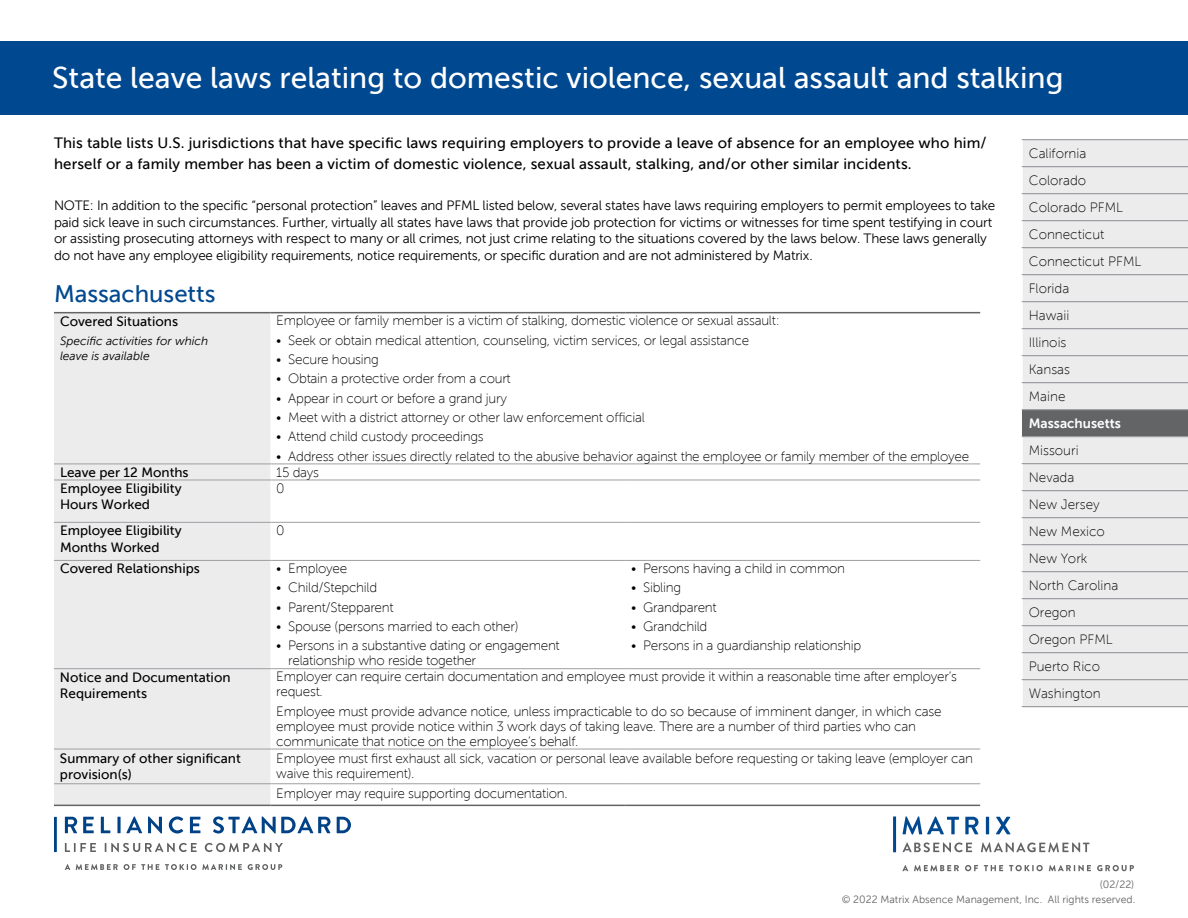
<style>
.page{position:relative;width:1188px;height:918px;background:#fff}
.page>*{position:absolute;margin:0;border:0;box-sizing:border-box;transform-origin:0 0}
.t1{font:30px "Museo Sans 500";color:#fff}
.t2{font:24px "Museo Sans 500";color:#004990}
.t3{font:15px/21px "Museo Sans 500";letter-spacing:.01em;color:#000}
.t4{font:13.5px/15px "Museo Sans 100";letter-spacing:-.02em;color:#000}
.t5{font:13.5px/16.5px "Museo Sans 300";letter-spacing:-.015em;color:#000}
.t6{font:13.5px/16.5px "Museo Sans 500";color:#000}
.t7{font:13.5px/27px "Museo Sans 100";color:#000}
.t8{font:13.5px "Museo Sans 700";color:#fff}
.t9{font:italic 12px/15px "Museo Sans 300";color:#000}
.t10{font:10.5px/15px "Museo Sans 300";color:#636466;text-align:right}
</style>
<div class="page">
<svg style="left:981px;top:842px;width:108px;height:10px"></svg>
<svg style="left:902px;top:842px;width:70px;height:10px"></svg>
<svg style="left:903px;top:816px;width:108px;height:19px"></svg>
<hr style="left:893px;top:816px;width:3px;height:36px;background:#004990">
<svg style="left:902px;top:865px;width:6px;height:6px"></svg>
<svg style="left:914px;top:865px;width:45px;height:6px"></svg>
<svg style="left:965px;top:865px;width:13px;height:6px"></svg>
<svg style="left:984px;top:865px;width:19px;height:6px"></svg>
<svg style="left:1009px;top:865px;width:34px;height:6px"></svg>
<svg style="left:1049px;top:865px;width:42px;height:6px"></svg>
<svg style="left:1097px;top:865px;width:37px;height:6px"></svg>
<svg style="left:65px;top:843px;width:218px;height:9px"></svg>
<svg style="left:213px;top:816px;width:138px;height:17px"></svg>
<svg style="left:65px;top:816px;width:135px;height:18px"></svg>
<hr style="left:54px;top:817px;width:3px;height:35px;background:#004285">
<svg style="left:65px;top:864px;width:5px;height:6px"></svg>
<svg style="left:76px;top:864px;width:42px;height:6px"></svg>
<svg style="left:124px;top:864px;width:35px;height:6px"></svg>
<svg style="left:165px;top:864px;width:77px;height:6px"></svg>
<svg style="left:248px;top:864px;width:34px;height:6px"></svg>
<div style="left:0;top:41px;width:1188px;height:73px;background:#004990"></div>
<div style="left:54px;top:313px;width:216px;height:492px;background:#ececed"></div>
<hr style="left:54px;top:312px;width:216px;height:1px;background:#636466">
<hr style="left:270px;top:312px;width:355px;height:1px;background:#636466">
<hr style="left:625px;top:312px;width:355px;height:1px;background:#636466">
<hr style="left:54px;top:805px;width:216px;height:1px;background:#636466">
<hr style="left:270px;top:805px;width:355px;height:1px;background:#636466">
<hr style="left:625px;top:805px;width:355px;height:1px;background:#636466">
<hr style="left:54px;top:464px;width:216px;height:1px;background:#9d9fa2">
<hr style="left:270px;top:464px;width:355px;height:1px;background:#9d9fa2">
<hr style="left:625px;top:464px;width:355px;height:1px;background:#9d9fa2">
<hr style="left:54px;top:480px;width:216px;height:1px;background:#9d9fa2">
<hr style="left:270px;top:480px;width:355px;height:1px;background:#9d9fa2">
<hr style="left:625px;top:480px;width:355px;height:1px;background:#9d9fa2">
<hr style="left:54px;top:522px;width:216px;height:1px;background:#9d9fa2">
<hr style="left:270px;top:522px;width:355px;height:1px;background:#9d9fa2">
<hr style="left:625px;top:522px;width:355px;height:1px;background:#9d9fa2">
<hr style="left:54px;top:560px;width:216px;height:1px;background:#9d9fa2">
<hr style="left:270px;top:560px;width:355px;height:1px;background:#9d9fa2">
<hr style="left:625px;top:560px;width:355px;height:1px;background:#9d9fa2">
<hr style="left:54px;top:668px;width:216px;height:1px;background:#9d9fa2">
<hr style="left:270px;top:668px;width:355px;height:1px;background:#9d9fa2">
<hr style="left:625px;top:668px;width:355px;height:1px;background:#9d9fa2">
<hr style="left:54px;top:749px;width:216px;height:1px;background:#9d9fa2">
<hr style="left:270px;top:749px;width:355px;height:1px;background:#9d9fa2">
<hr style="left:625px;top:749px;width:355px;height:1px;background:#9d9fa2">
<hr style="left:54px;top:783px;width:216px;height:1px;background:#9d9fa2">
<hr style="left:270px;top:783px;width:355px;height:1px;background:#9d9fa2">
<hr style="left:625px;top:783px;width:355px;height:1px;background:#9d9fa2">
<div style="left:1023px;top:140px;width:165px;height:566px;background:#ececed"></div>
<div style="left:1023px;top:410px;width:165px;height:27px;background:#636466"></div>
<hr style="left:1022px;top:139px;width:166px;height:1px;background:#9d9fa2">
<hr style="left:1022px;top:166px;width:166px;height:1px;background:#9d9fa2">
<hr style="left:1022px;top:193px;width:166px;height:1px;background:#9d9fa2">
<hr style="left:1022px;top:220px;width:166px;height:1px;background:#9d9fa2">
<hr style="left:1022px;top:247px;width:166px;height:1px;background:#9d9fa2">
<hr style="left:1022px;top:274px;width:166px;height:1px;background:#9d9fa2">
<hr style="left:1022px;top:301px;width:166px;height:1px;background:#9d9fa2">
<hr style="left:1022px;top:328px;width:166px;height:1px;background:#9d9fa2">
<hr style="left:1022px;top:355px;width:166px;height:1px;background:#9d9fa2">
<hr style="left:1022px;top:382px;width:166px;height:1px;background:#9d9fa2">
<hr style="left:1022px;top:409px;width:166px;height:1px;background:#9d9fa2">
<hr style="left:1022px;top:436px;width:166px;height:1px;background:#9d9fa2">
<hr style="left:1022px;top:463px;width:166px;height:1px;background:#9d9fa2">
<hr style="left:1022px;top:490px;width:166px;height:1px;background:#9d9fa2">
<hr style="left:1022px;top:517px;width:166px;height:1px;background:#9d9fa2">
<hr style="left:1022px;top:544px;width:166px;height:1px;background:#9d9fa2">
<hr style="left:1022px;top:571px;width:166px;height:1px;background:#9d9fa2">
<hr style="left:1022px;top:598px;width:166px;height:1px;background:#9d9fa2">
<hr style="left:1022px;top:625px;width:166px;height:1px;background:#9d9fa2">
<hr style="left:1022px;top:652px;width:166px;height:1px;background:#9d9fa2">
<hr style="left:1022px;top:679px;width:166px;height:1px;background:#9d9fa2">
<hr style="left:1022px;top:706px;width:166px;height:1px;background:#9d9fa2">
<h1 class="t1" style="left:52px;top:62px;width:1013px">State leave laws relating to domestic violence, sexual assault and stalking</h1>
<p class="t3" style="left:54px;top:132px;width:934px">This table lists U.S. jurisdictions that have specific laws requiring employers to provide a leave of absence for an employee who him/ herself or a family member has been a victim of domestic violence, sexual assault, stalking, and/or other similar incidents.</p>
<p class="t5" style="left:54px;top:198px;width:943px">NOTE: In addition to the specific “personal protection” leaves and PFML listed below, several states have laws requiring employers to permit employees to take paid sick leave in such circumstances. Further, virtually all states have laws that provide job protection for victims or witnesses for time spent testifying in court or assisting prosecuting attorneys with respect to many or all crimes, not just crime relating to the situations covered by the laws below. These laws generally do not have any employee eligibility requirements, notice requirements, or specific duration and are not administered by Matrix.</p>
<h2 class="t2" style="left:54px;top:280px;width:163px">Massachusetts</h2>
<p class="t6" style="left:60px;top:313px;width:120px">Covered Situations</p>
<p class="t9" style="left:60px;top:333px;width:150px">Specific activities for which leave is available</p>
<p class="t4" style="left:276px;top:313px;width:505px">Employee or family member is a victim of stalking, domestic violence or sexual assault:</p>
<p class="t4" style="left:276px;top:333px;width:474px">• Seek or obtain medical attention, counseling, victim services, or legal assistance</p>
<p class="t4" style="left:276px;top:352px;width:104px">• Secure housing</p>
<p class="t4" style="left:276px;top:371px;width:236px">• Obtain a protective order from a court</p>
<p class="t4" style="left:276px;top:391px;width:232px">• Appear in court or before a grand jury</p>
<p class="t4" style="left:276px;top:410px;width:370px">• Meet with a district attorney or other law enforcement official</p>
<p class="t4" style="left:276px;top:429px;width:209px">• Attend child custody proceedings</p>
<p class="t4" style="left:276px;top:449px;width:694px">• Address other issues directly related to the abusive behavior against the employee or family member of the employee</p>
<p class="t6" style="left:60px;top:464px;width:130px">Leave per 12 Months</p>
<p class="t4" style="left:276px;top:465px;width:44px">15 days</p>
<p class="t6" style="left:60px;top:480px;width:123px">Employee Eligibility<br>Hours Worked</p>
<p class="t4" style="left:276px;top:481px;width:10px">0</p>
<p class="t6" style="left:60px;top:522px;width:123px">Employee Eligibility<br>Months Worked</p>
<p class="t4" style="left:276px;top:523px;width:10px">0</p>
<p class="t6" style="left:60px;top:560px;width:141px">Covered Relationships</p>
<p class="t4" style="left:276px;top:561px;width:72px">• Employee</p>
<p class="t4" style="left:276px;top:581px;width:102px">• Child/Stepchild</p>
<p class="t4" style="left:276px;top:600px;width:119px">• Parent/Stepparent</p>
<p class="t4" style="left:276px;top:619px;width:244px">• Spouse (persons married to each other)</p>
<p class="t4" style="left:288px;top:638px;width:273px;text-indent:-12px">• Persons in a substantive dating or engagement relationship who reside together</p>
<p class="t4" style="left:631px;top:561px;width:215px">• Persons having a child in common</p>
<p class="t4" style="left:631px;top:580px;width:51px">• Sibling</p>
<p class="t4" style="left:631px;top:600px;width:87px">• Grandparent</p>
<p class="t4" style="left:631px;top:619px;width:78px">• Grandchild</p>
<p class="t4" style="left:631px;top:638px;width:231px">• Persons in a guardianship relationship</p>
<p class="t6" style="left:60px;top:669px;width:172px">Notice and Documentation<br>Requirements</p>
<p class="t4" style="left:276px;top:669px;width:682px">Employer can require certain documentation and employee must provide it within a reasonable time after employer’s request.</p>
<p class="t4" style="left:276px;top:704px;width:667px">Employee must provide advance notice, unless impracticable to do so because of imminent danger, in which case employee must provide notice within 3 work days of taking leave. There are a number of third parties who can communicate that notice on the employee’s behalf.</p>
<p class="t6" style="left:60px;top:750px;width:182px">Summary of other significant provision(s)</p>
<p class="t4" style="left:276px;top:751px;width:698px">Employee must first exhaust all sick, vacation or personal leave available before requesting or taking leave (employer can waive this requirement).</p>
<p class="t4" style="left:276px;top:786px;width:293px">Employer may require supporting documentation.</p>
<p class="t7" style="left:1029px;top:140px;width:114px">California<br>Colorado<br>Colorado PFML<br>Connecticut<br>Connecticut PFML<br>Florida<br>Hawaii<br>Illinois<br>Kansas<br>Maine</p>
<p class="t8" style="left:1029px;top:416px;width:94px">Massachusetts</p>
<p class="t7" style="left:1029px;top:437px;width:91px">Missouri<br>Nevada<br>New Jersey<br>New Mexico<br>New York<br>North Carolina<br>Oregon<br>Oregon PFML<br>Puerto Rico<br>Washington</p>
<p class="t10" style="left:842px;top:877px;width:295px">(02/22)<br>© 2022 Matrix Absence Management, Inc. All rights reserved.</p>
</div>
